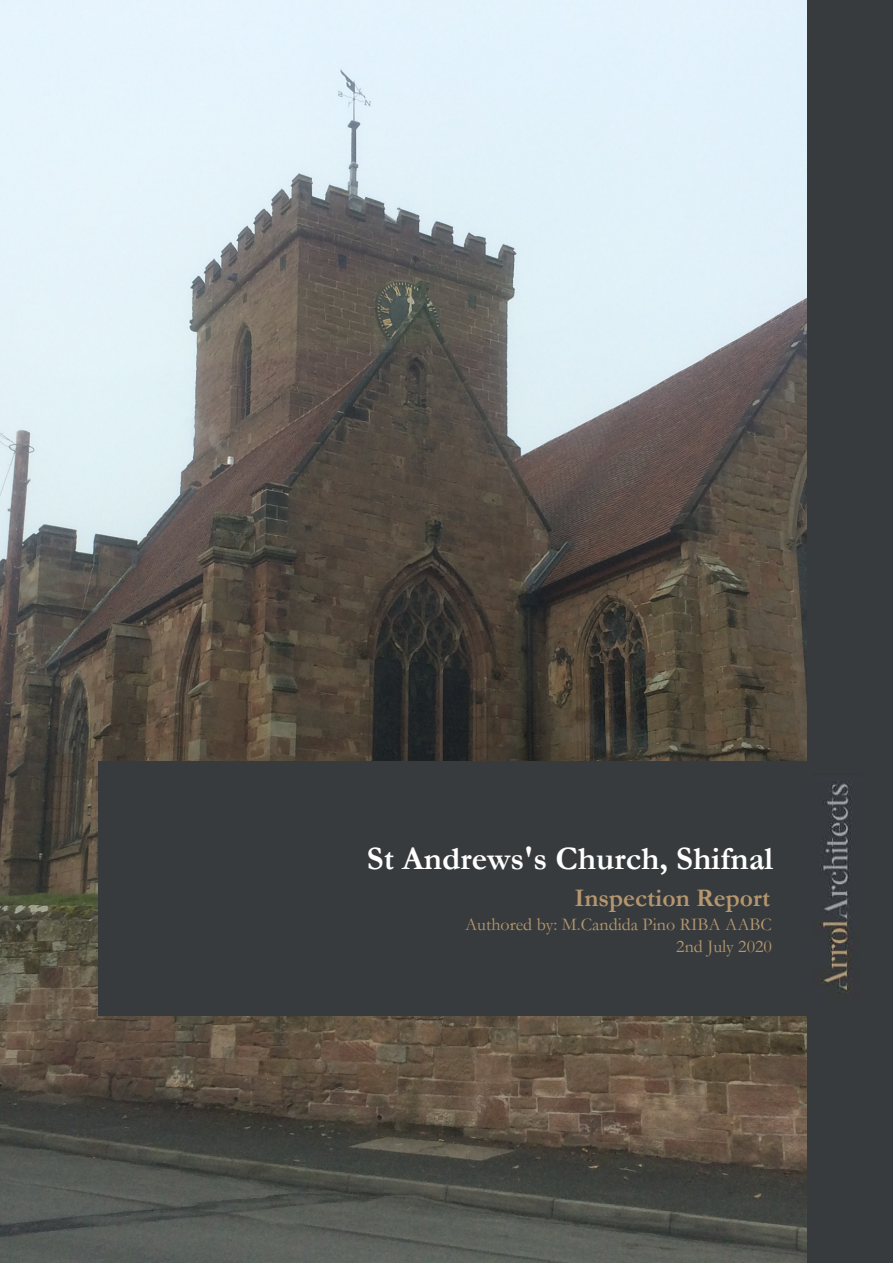
<style>
.page{position:relative;width:893px;height:1263px;background:#fff}
.page>*{position:absolute;margin:0;border:0;box-sizing:border-box;transform-origin:0 0}
.t1{font:700 33px "Garamond";color:#fff}
.t2{font:700 25.5px "Garamond";color:#b5976f}
.t3{font:18px/21.6px "Garamond";color:#b5976f;text-align:right}
</style>
<div class="page">
<img style="left:0;top:0;width:808px;height:1263px">
<div style="left:808px;top:0;width:85px;height:1263px;background:#383b3d"></div>
<div style="left:99px;top:761px;width:794px;height:254px;background:#383b3d"></div>
<img style="left:820px;top:781px;width:39px;height:212px">
<h1 class="t1" style="left:367px;top:836px;width:408px">St Andrews's Church, Shifnal</h1>
<h2 class="t2" style="left:574px;top:880px;width:197px">Inspection Report</h2>
<p class="t3" style="left:465px;top:913px;width:308px">Authored by: M.Candida Pino RIBA AABC<br>2nd July 2020</p>
</div>
